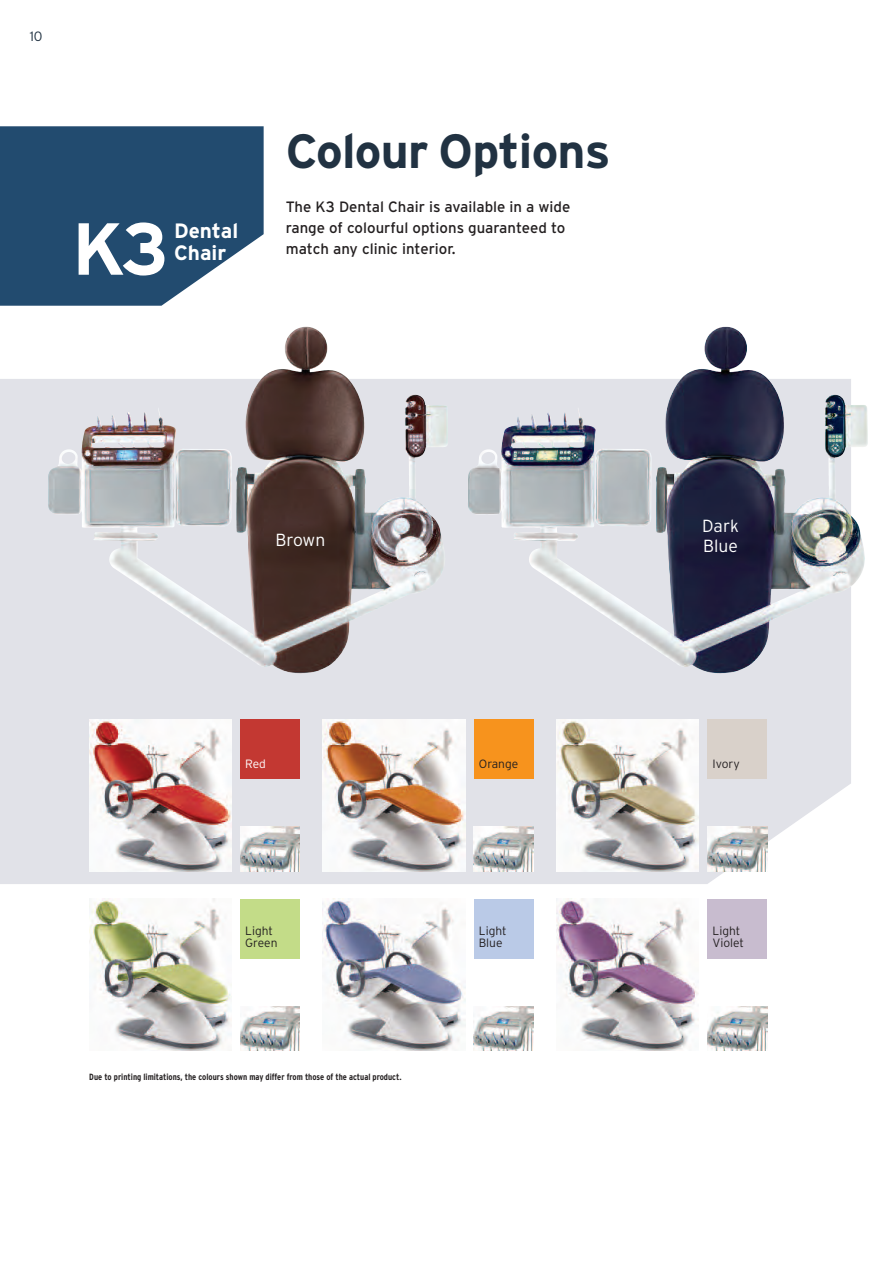
<style>
.page{position:relative;width:893px;height:1263px;background:#fff}
.page>*{position:absolute;margin:0;border:0;box-sizing:border-box;transform-origin:0 0}
.t1{font:700 73.5px "Interstate";color:#fff}
.t2{font:700 48px "Interstate";letter-spacing:-.015em;color:#213242}
.t3{font:700 20.7px/22.5px "Interstate";color:#fff}
.t4{font:300 17.55px/20px "Interstate";color:#fff}
.t5{font:15px/21px "Interstate";color:#231f20}
.t6{font:300 13.5px "Interstate";color:#213242}
.t7{font:300 12px/12px "Interstate";color:#231f20}
.t8{font:300 12px "Interstate";color:#fff}
.t9{font:700 condensed 9px "Interstate";color:#231f20}
</style>
<div class="page">
<svg style="left:0;top:126px;width:264px;height:180px;background:#325879"></svg>
<svg style="left:0;top:379px;width:851px;height:505px;background:#bfbec4"></svg>
<img style="left:89px;top:719px;width:143px;height:152px">
<img style="left:240px;top:827px;width:60px;height:44px">
<img style="left:221px;top:640px;width:82px;height:33px">
<img style="left:641px;top:640px;width:81px;height:33px">
<div style="left:240px;top:719px;width:60px;height:60px;background:#c33832"></div>
<img style="left:323px;top:719px;width:142px;height:152px">
<img style="left:474px;top:827px;width:59px;height:44px">
<div style="left:474px;top:719px;width:59px;height:60px;background:#f7931d"></div>
<img style="left:556px;top:719px;width:143px;height:152px">
<img style="left:707px;top:827px;width:60px;height:44px">
<div style="left:707px;top:719px;width:60px;height:60px;background:#d9d1ca"></div>
<img style="left:89px;top:899px;width:143px;height:152px">
<img style="left:240px;top:1006px;width:60px;height:45px">
<div style="left:240px;top:899px;width:60px;height:59px;background:#c3dc88"></div>
<img style="left:323px;top:899px;width:142px;height:152px">
<img style="left:474px;top:1006px;width:59px;height:45px">
<div style="left:474px;top:899px;width:59px;height:59px;background:#bacae7"></div>
<img style="left:556px;top:899px;width:143px;height:152px">
<img style="left:707px;top:1006px;width:60px;height:45px">
<div style="left:707px;top:899px;width:60px;height:59px;background:#c8bccf"></div>
<p class="t6" style="left:30px;top:28px;width:14px">10</p>
<h1 class="t1" style="left:72px;top:206px;width:98px">K3</h1>
<h3 class="t3" style="left:174px;top:219px;width:66px">Dental<br>Chair</h3>
<h2 class="t2" style="left:286px;top:123px;width:326px">Colour Options</h2>
<p class="t5" style="left:286px;top:196px;width:286px">The K3 Dental Chair is available in a wide range of colourful options guaranteed to match any clinic interior.</p>
<p class="t4" style="left:275px;top:530px;width:51px">Brown</p>
<p class="t4" style="left:702px;top:516px;width:38px">Dark<br>Blue</p>
<p class="t8" style="left:245px;top:756px;width:22px">Red</p>
<p class="t7" style="left:479px;top:757px;width:41px">Orange</p>
<p class="t7" style="left:712px;top:757px;width:29px">Ivory</p>
<p class="t7" style="left:245px;top:925px;width:34px">Light<br>Green</p>
<p class="t7" style="left:479px;top:925px;width:29px">Light<br>Blue</p>
<p class="t7" style="left:712px;top:925px;width:33px">Light<br>Violet</p>
<p class="t9" style="left:89px;top:1072px;width:314px">Due to printing limitations, the colours shown may differ from those of the actual product.</p>
</div>
